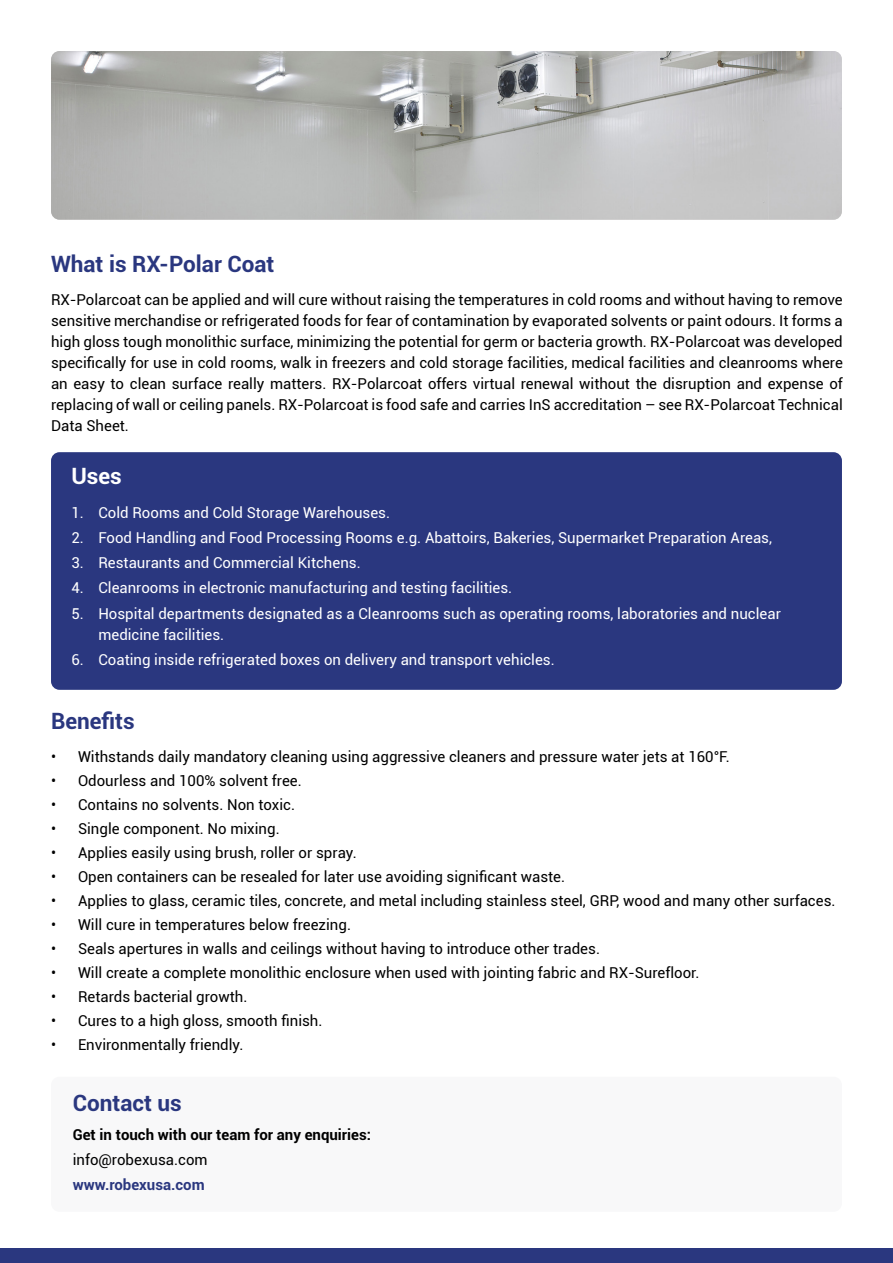
<style>
.page{position:relative;width:893px;height:1263px;background:#fff}
.page>*{position:absolute;margin:0;border:0;box-sizing:border-box;transform-origin:0 0}
.t1{font:700 22.5px "Roboto";color:#2a377f}
.t2{font:700 22.5px "Roboto";color:#fff}
.t3{font:15px/21px "Roboto";color:#000;text-align:justify}
.t4{font:15px/21px "Roboto";color:#fff}
.t5{font:700 15px "Roboto";color:#000}
.t6{font:700 15px "Roboto";color:#2a377f}
</style>
<div class="page">
<div style="left:0;top:1248px;width:893px;height:15px;background:#2a377f"></div>
<div style="left:51px;top:452px;width:791px;height:238px;background:#2a377f;border-radius:9px"></div>
<img style="left:51px;top:51px;width:791px;height:169px">
<div style="left:51px;top:1077px;width:791px;height:135px;background:#f8f8f9;border-radius:9px"></div>
<h1 class="t1" style="left:51px;top:248px;width:225px">What is RX-Polar Coat</h1>
<p class="t3" style="left:51px;top:289px;width:793px">RX-Polarcoat can be applied and will cure without raising the temperatures in cold rooms and without having to remove sensitive merchandise or refrigerated foods for fear of contamination by evaporated solvents or paint odours. It forms a high gloss tough monolithic surface, minimizing the potential for germ or bacteria growth. RX-Polarcoat was developed specifically for use in cold rooms, walk in freezers and cold storage facilities, medical facilities and cleanrooms where an easy to clean surface really matters. RX-Polarcoat offers virtual renewal without the disruption and expense of replacing of wall or ceiling panels. RX-Polarcoat is food safe and carries InS accreditation – see RX-Polarcoat Technical Data Sheet.</p>
<h1 class="t2" style="left:71px;top:460px;width:52px">Uses</h1>
<p class="t4" style="left:71px;top:501px;width:320px">1. Cold Rooms and Cold Storage Warehouses.</p>
<p class="t4" style="left:71px;top:526px;width:702px">2. Food Handling and Food Processing Rooms e.g. Abattoirs, Bakeries, Supermarket Preparation Areas,</p>
<p class="t4" style="left:71px;top:552px;width:291px">3. Restaurants and Commercial Kitchens.</p>
<p class="t4" style="left:71px;top:577px;width:442px">4. Cleanrooms in electronic manufacturing and testing facilities.</p>
<p class="t4" style="left:98px;top:602px;width:684px;text-indent:-27px">5. Hospital departments designated as a Cleanrooms such as operating rooms, laboratories and nuclear medicine facilities.</p>
<p class="t4" style="left:71px;top:648px;width:485px">6. Coating inside refrigerated boxes on delivery and transport vehicles.</p>
<h1 class="t1" style="left:51px;top:705px;width:85px">Benefits</h1>
<p class="t3" style="left:51px;top:746px;width:680px">• Withstands daily mandatory cleaning using aggressive cleaners and pressure water jets at 160°F.</p>
<p class="t3" style="left:51px;top:769px;width:252px">• Odourless and 100% solvent free.</p>
<p class="t3" style="left:51px;top:793px;width:246px">• Contains no solvents. Non toxic.</p>
<p class="t3" style="left:51px;top:817px;width:230px">• Single component. No mixing.</p>
<p class="t3" style="left:51px;top:841px;width:307px">• Applies easily using brush, roller or spray.</p>
<p class="t3" style="left:51px;top:865px;width:516px">• Open containers can be resealed for later use avoiding significant waste.</p>
<p class="t3" style="left:51px;top:889px;width:786px">• Applies to glass, ceramic tiles, concrete, and metal including stainless steel, GRP, wood and many other surfaces.</p>
<p class="t3" style="left:51px;top:913px;width:301px">• Will cure in temperatures below freezing.</p>
<p class="t3" style="left:51px;top:937px;width:550px">• Seals apertures in walls and ceilings without having to introduce other trades.</p>
<p class="t3" style="left:51px;top:961px;width:650px">• Will create a complete monolithic enclosure when used with jointing fabric and RX-Surefloor.</p>
<p class="t3" style="left:51px;top:985px;width:198px">• Retards bacterial growth.</p>
<p class="t3" style="left:51px;top:1009px;width:273px">• Cures to a high gloss, smooth finish.</p>
<p class="t3" style="left:51px;top:1033px;width:194px">• Environmentally friendly.</p>
<h1 class="t1" style="left:73px;top:1087px;width:110px">Contact us</h1>
<p class="t5" style="left:73px;top:1124px;width:300px">Get in touch with our team for any enquiries:</p>
<p class="t3" style="left:73px;top:1149px;width:136px">info@robexusa.com</p>
<p class="t6" style="left:73px;top:1174px;width:133px">www.robexusa.com</p>
</div>
